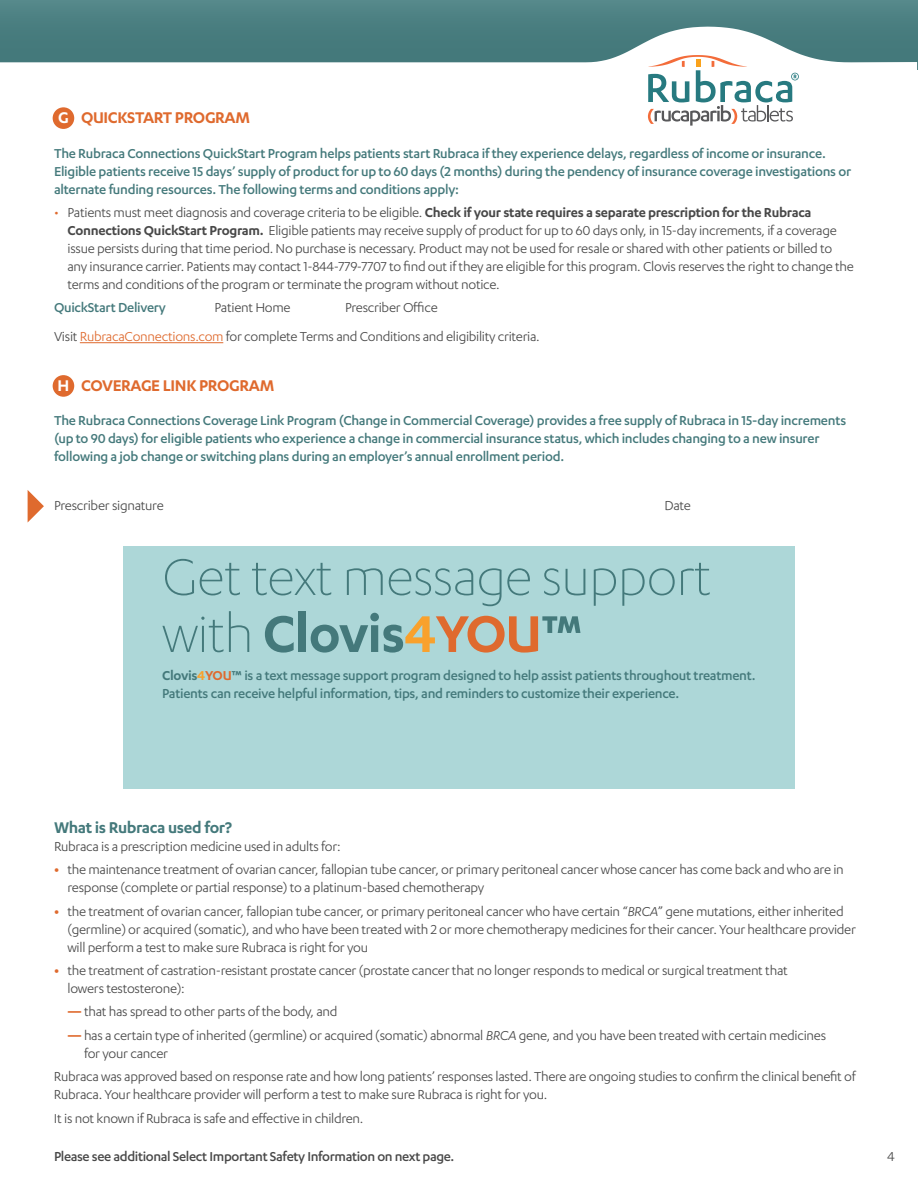
<style>
.page{position:relative;width:918px;height:1188px;background:#fff}
.page>*{position:absolute;margin:0;border:0;box-sizing:border-box;transform-origin:0 0}
.t1{font:300 60px/57px "Karbon";letter-spacing:-.02em;color:#44797b}
.t2{font:600 18px "Karbon";letter-spacing:-.02em;color:#df6a2e}
.t3{font:600 18px "Karbon";letter-spacing:-.025em;color:#44797b}
.t4{font:15px/18px "Karbon";letter-spacing:-.02em;color:#484848}
.t5{font:500 15px/18px "Karbon";letter-spacing:-.02em;color:#44797b}
.t6{font:500 15px "Karbon";letter-spacing:-.025em;color:#484848}
.s1{color:#fff}
.s2{color:#df6a2e}
.s3{font-weight:600}
.s4{font-weight:600;color:#f9a12c}
.s5{font-weight:600;color:#df6a2e}
.s6{font-weight:700;color:#df6a2e}
.s7{font-style:italic}
</style>
<div class="page">
<div style="left:0;top:0;width:918px;height:69px;background:#4f8385"></div>
<svg style="left:0;top:27px;width:917px;height:96px"></svg>
<svg style="left:648px;top:55px;width:151px;height:71px"></svg>
<div style="left:53px;top:107px;width:21px;height:22px;background:#df6a2e;border-radius:50%"></div>
<hr style="left:80px;top:342px;width:143px;height:1px;background:#df6a2e">
<div style="left:53px;top:375px;width:21px;height:22px;background:#df6a2e;border-radius:50%"></div>
<svg style="left:28px;top:490px;width:16px;height:32px"></svg>
<div style="left:123px;top:546px;width:672px;height:243px;background:#add7d8"></div>
<p class="t2" style="left:58px;top:108px;width:193px"><span class="s1">G</span> QUICKSTART PROGRAM</p>
<p class="t5" style="left:54px;top:144px;width:799px">The Rubraca Connections QuickStart Program helps patients start Rubraca if they experience delays, regardless of income or insurance.<br>Eligible patients receive 15 days’ supply of product for up to 60 days (2 months) during the pendency of insurance coverage investigations or alternate funding resources. The following terms and conditions apply:</p>
<p class="t4" style="left:68px;top:203px;width:788px;text-indent:-14px"><span class="s2">•</span> Patients must meet diagnosis and coverage criteria to be eligible. <span class="s3">Check if your state requires a separate prescription for the Rubraca Connections QuickStart Program.</span> Eligible patients may receive supply of product for up to 60 days only, in 15-day increments, if a coverage issue persists during that time period. No purchase is necessary. Product may not be used for resale or shared with other patients or billed to any insurance carrier. Patients may contact 1-844-779-7707 to find out if they are eligible for this program. Clovis reserves the right to change the terms and conditions of the program or terminate the program without notice.</p>
<p class="t5" style="left:54px;top:298px;width:114px">QuickStart Delivery</p>
<p class="t4" style="left:214px;top:298px;width:78px">Patient Home</p>
<p class="t4" style="left:54px;top:293px;width:487px;line-height:28.8px;text-indent:291px">Prescriber Office<br>Visit <span class="s2">RubracaConnections.com</span> for complete Terms and Conditions and eligibility criteria.</p>
<p class="t2" style="left:58px;top:376px;width:218px"><span class="s1">H</span> COVERAGE LINK PROGRAM</p>
<p class="t5" style="left:54px;top:411px;width:794px">The Rubraca Connections Coverage Link Program (Change in Commercial Coverage) provides a free supply of Rubraca in 15-day increments (up to 90 days) for eligible patients who experience a change in commercial insurance status, which includes changing to a new insurer following a job change or switching plans during an employer’s annual enrollment period.</p>
<p class="t4" style="left:54px;top:496px;width:111px">Prescriber signature</p>
<p class="t4" style="left:664px;top:496px;width:28px">Date</p>
<h1 class="t1" style="left:162px;top:547px;width:551px">Get text message support with <span class="s3">Clovis</span><span class="s4">4</span><span class="s5">YOU</span><span class="s3">™</span></h1>
<p class="t5" style="left:162px;top:666px;width:595px"><span class="s3">Clovis</span><span class="s4">4</span><span class="s5">YOU</span><span class="s3">™</span> is a text message support program designed to help assist patients throughout treatment.<br>Patients can receive helpful information, tips, and reminders to customize their experience.</p>
<p class="t3" style="left:54px;top:817px;width:180px">What is Rubraca used for?</p>
<p class="t4" style="left:54px;top:837px;width:288px">Rubraca is a prescription medicine used in adults for:</p>
<p class="t4" style="left:68px;top:860px;width:778px;text-indent:-14px"><span class="s6">•</span> the maintenance treatment of ovarian cancer, fallopian tube cancer, or primary peritoneal cancer whose cancer has come back and who are in response (complete or partial response) to a platinum-based chemotherapy</p>
<p class="t4" style="left:68px;top:902px;width:790px;text-indent:-14px"><span class="s6">•</span> the treatment of ovarian cancer, fallopian tube cancer, or primary peritoneal cancer who have certain “<span class="s7">BRCA</span>” gene mutations, either inherited (germline) or acquired (somatic), and who have been treated with 2 or more chemotherapy medicines for their cancer. Your healthcare provider will perform a test to make sure Rubraca is right for you</p>
<p class="t4" style="left:68px;top:961px;width:722px;text-indent:-14px"><span class="s6">•</span> the treatment of castration-resistant prostate cancer (prostate cancer that no longer responds to medical or surgical treatment that lowers testosterone):</p>
<p class="t4" style="left:68px;top:1002px;width:272px"><span class="s6">—</span> that has spread to other parts of the body, and</p>
<p class="t4" style="left:84px;top:1026px;width:744px;text-indent:-17px"><span class="s6">—</span> has a certain type of inherited (germline) or acquired (somatic) abnormal <span class="s7">BRCA</span> gene, and you have been treated with certain medicines for your cancer</p>
<p class="t4" style="left:54px;top:1067px;width:803px">Rubraca was approved based on response rate and how long patients’ responses lasted. There are ongoing studies to confirm the clinical benefit of<br>Rubraca. Your healthcare provider will perform a test to make sure Rubraca is right for you.</p>
<p class="t4" style="left:54px;top:1109px;width:311px">It is not known if Rubraca is safe and effective in children.</p>
<p class="t6" style="left:54px;top:1148px;width:402px">Please see additional Select Important Safety Information on next page.</p>
<p class="t4" style="left:887px;top:1147px;width:9px">4</p>
</div>
